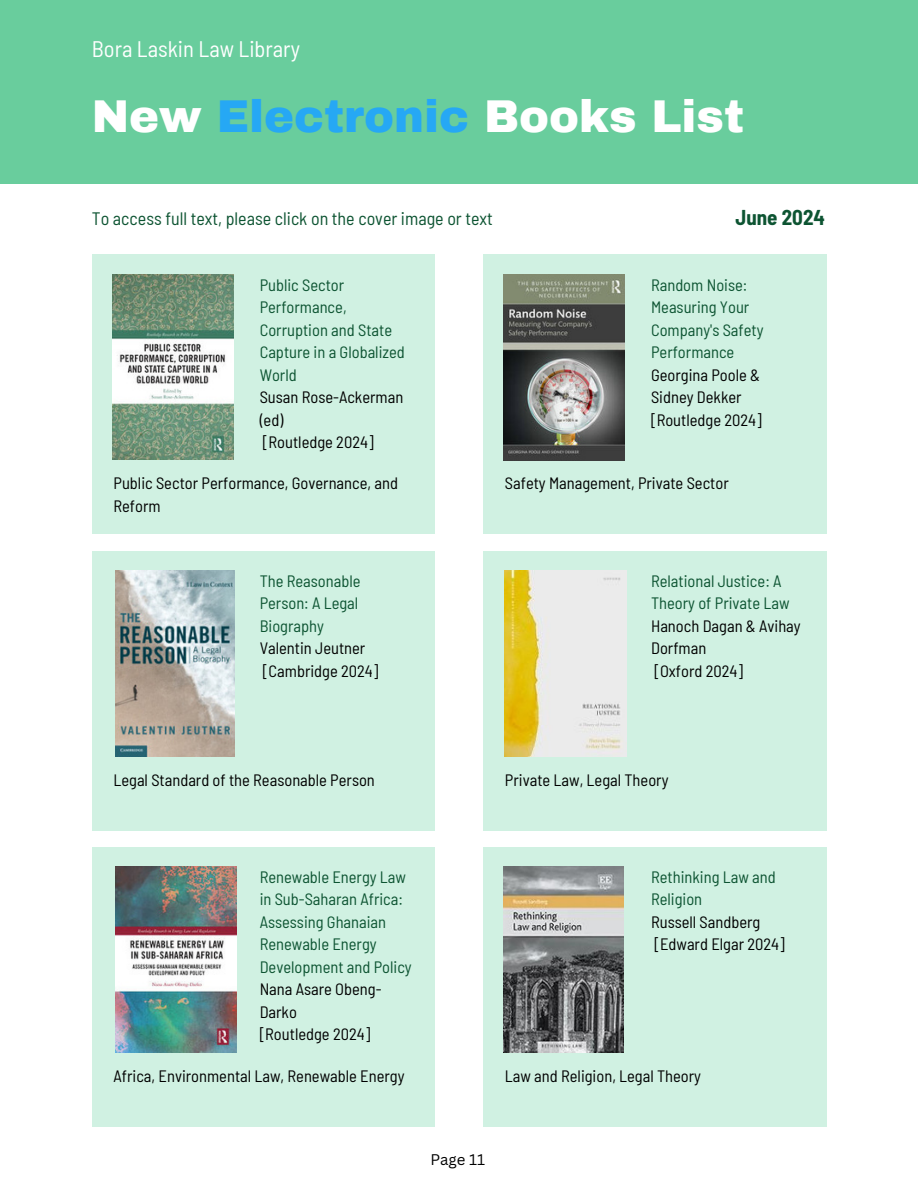
<style>
.page{position:relative;width:918px;height:1188px;background:#fff}
.page>*{position:absolute;margin:0;border:0;box-sizing:border-box;transform-origin:0 0}
.t1{font:900 45px "Archivo";color:#fff}
.t2{font:semi-condensed 22.5px "Barlow";color:#fff}
.t3{font:700 semi-condensed 21px "Barlow";color:#0d5432}
.t4{font:semi-condensed 18px "Barlow";color:#0d5432}
.t5{font:semi-condensed 16.5px/22.5px "Barlow";color:#0d5432}
.t6{font:semi-condensed 16.5px/22.5px "Barlow";color:#000}
.t7{font:15px "Canva Sans";color:#000}
.s1{color:#26a8f4}
.s2{color:#000}
.s3{color:#0d5432}
</style>
<div class="page">
<div style="left:0;top:0;width:918px;height:184px;background:#69cd9d"></div>
<div style="left:92px;top:255px;width:343px;height:279px;background:#d0f1e2"></div>
<div style="left:483px;top:255px;width:343px;height:279px;background:#d0f1e2"></div>
<div style="left:92px;top:551px;width:343px;height:279px;background:#d0f1e2"></div>
<div style="left:483px;top:551px;width:343px;height:279px;background:#d0f1e2"></div>
<div style="left:92px;top:847px;width:343px;height:279px;background:#d0f1e2"></div>
<div style="left:483px;top:847px;width:343px;height:279px;background:#d0f1e2"></div>
<img style="left:112px;top:274px;width:122px;height:186px">
<img style="left:503px;top:275px;width:122px;height:185px">
<img style="left:115px;top:570px;width:119px;height:186px">
<img style="left:505px;top:570px;width:121px;height:186px">
<img style="left:115px;top:867px;width:122px;height:185px">
<img style="left:503px;top:867px;width:121px;height:185px">
<p class="t2" style="left:92px;top:35px;width:210px">Bora Laskin Law Library</p>
<h4 class="t1" style="left:92px;top:93px;width:654px">New <span class="s1">Electronic</span> Books List</h4>
<p class="t4" style="left:92px;top:207px;width:403px">To access full text, please click on the cover image or text</p>
<h4 class="t3" style="left:736px;top:204px;width:91px">June 2024</h4>
<h4 class="t5" style="left:260px;top:273px;width:147px">Public Sector<br>Performance,<br>Corruption and State<br>Capture in a Globalized<br>World<br><span class="s2">Susan Rose-Ackerman (ed)<br>[Routledge 2024]</span></h4>
<h4 class="t6" style="left:114px;top:472px;width:286px">Public Sector Performance, Governance, and<br>Reform</h4>
<h4 class="t5" style="left:260px;top:569px;width:120px">The Reasonable<br>Person: A Legal<br>Biography<br><span class="s2">Valentin Jeutner [Cambridge 2024]</span></h4>
<p class="t5" style="left:651px;top:273px;width:114px">Random Noise:<br>Measuring Your<br>Company's Safety<br>Performance<br><span class="s2">Georgina Poole &amp;<br>Sidney Dekker [Routledge 2024]</span></p>
<h4 class="t6" style="left:505px;top:472px;width:225px">Safety Management, Private Sector</h4>
<h4 class="t5" style="left:651px;top:569px;width:151px">Relational Justice: A<br>Theory of Private Law<br><span class="s2">Hanoch Dagan &amp; Avihay<br>Dorfman<br>[Oxford 2024]</span></h4>
<p class="t6" style="left:114px;top:768px;width:263px">Legal Standard of the Reasonable Person</p>
<h4 class="t6" style="left:505px;top:768px;width:165px">Private Law, Legal Theory</h4>
<p class="t5" style="left:260px;top:865px;width:154px">Renewable Energy Law in Sub-Saharan Africa:<br>Assessing Ghanaian<br>Renewable Energy<br>Development and Policy<br><span class="s2">Nana Asare Obeng-<br>Darko<br>[Routledge 2024]</span></p>
<h4 class="t6" style="left:114px;top:1064px;width:293px">Africa, Environmental Law, Renewable Energy</h4>
<h4 class="t6" style="left:651px;top:865px;width:135px"><span class="s3">Rethinking Law and<br>Religion<br></span>Russell Sandberg [Edward Elgar 2024]</h4>
<p class="t6" style="left:505px;top:1064px;width:198px">Law and Religion, Legal Theory</p>
<h4 class="t7" style="left:430px;top:1149px;width:56px">Page 11</h4>
</div>
